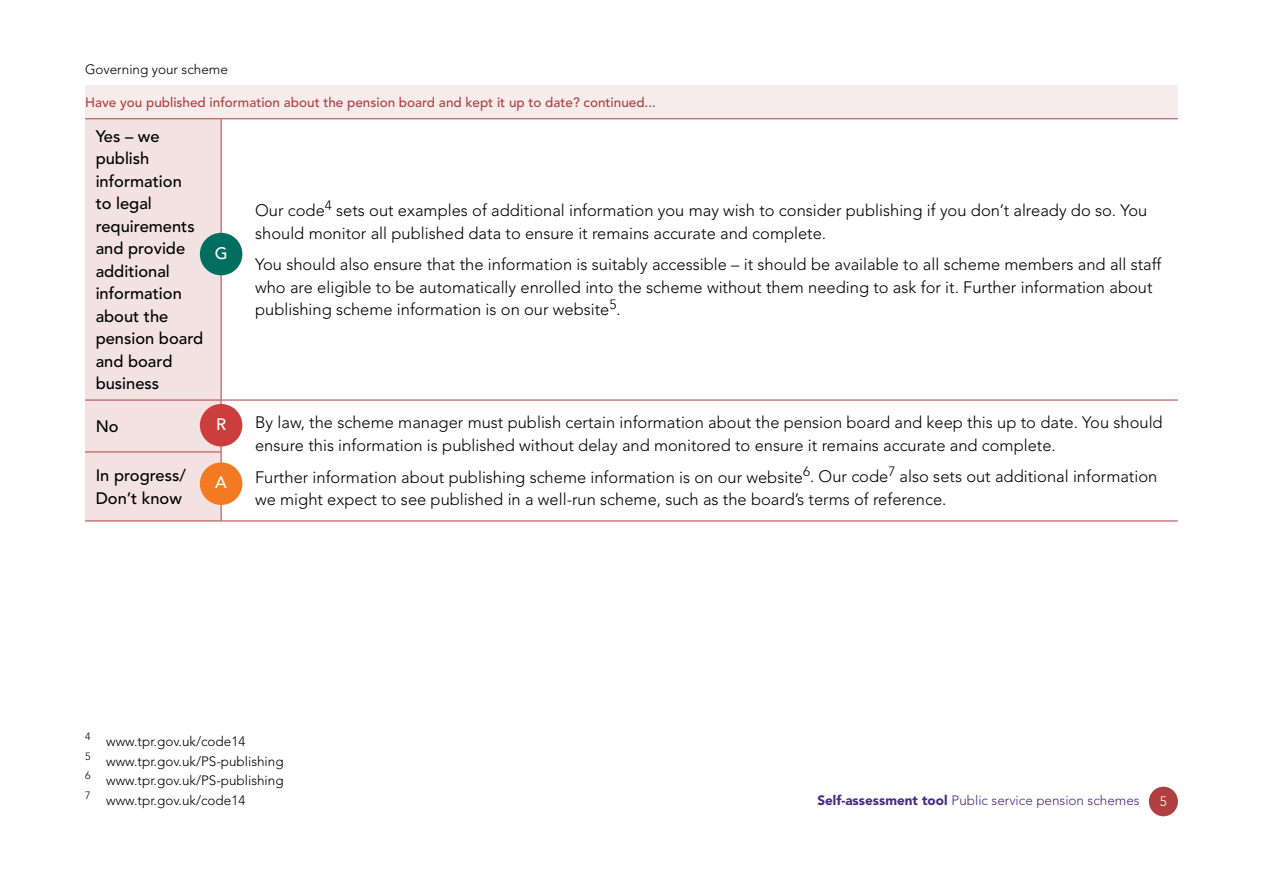
<style>
.page{position:relative;width:1263px;height:893px;background:#fff}
.page>*{position:absolute;margin:0;border:0;box-sizing:border-box;transform-origin:0 0}
.t1{font:300 16.5px/22.5px "Avenir LT Std";color:#000}
.t2{font:500 16.5px/22.5px "Avenir LT Std";color:#000}
.t3{font:500 16.5px "Avenir LT Std";color:#fff}
.t4{font:300 13.5px/19.5px "Avenir LT Std";color:#000}
.t5{font:500 13.5px "Avenir LT Std";color:#af403f}
.t6{font:300 13.5px "Avenir LT Std";color:#482a87}
.t7{font:300 13.5px "Avenir LT Std";color:#fff}
.s1{font-weight:900}
</style>
<div class="page">
<div style="left:1149px;top:787px;width:29px;height:29px;background:#af403f;border-radius:50%"></div>
<div style="left:85px;top:85px;width:1093px;height:34px;background:#f7ecec"></div>
<div style="left:85px;top:119px;width:136px;height:402px;background:#f3e2e2"></div>
<hr style="left:85px;top:118px;width:136px;height:1px;background:#af403f">
<hr style="left:221px;top:118px;width:957px;height:1px;background:#af403f">
<hr style="left:221px;top:119px;width:1px;height:281px;background:#af403f">
<hr style="left:85px;top:400px;width:136px;height:1px;background:#af403f">
<hr style="left:221px;top:400px;width:957px;height:1px;background:#af403f">
<hr style="left:221px;top:400px;width:1px;height:52px;background:#af403f">
<hr style="left:85px;top:452px;width:136px;height:1px;background:#af403f">
<hr style="left:221px;top:452px;width:1px;height:69px;background:#af403f">
<hr style="left:85px;top:521px;width:136px;height:1px;background:#af403f">
<hr style="left:221px;top:521px;width:957px;height:1px;background:#af403f">
<div style="left:200px;top:233px;width:42px;height:42px;background:#006f60;border-radius:50%"></div>
<div style="left:200px;top:404px;width:42px;height:42px;background:#cb3e3c;border-radius:50%"></div>
<div style="left:200px;top:462px;width:42px;height:43px;background:#f47923;border-radius:50%"></div>
<p class="t4" style="left:85px;top:60px;width:144px">Governing your scheme</p>
<p class="t5" style="left:85px;top:95px;width:572px">Have you published information about the pension board and kept it up to date? continued...</p>
<p class="t2" style="left:96px;top:125px;width:109px">Yes – we publish information<br>to legal requirements and provide additional information about the pension board and board business</p>
<p class="t1" style="left:255px;top:199px;width:894px">Our code<sup>4</sup> sets out examples of additional information you may wish to consider publishing if you don’t already do so. You should monitor all published data to ensure it remains accurate and complete.</p>
<p class="t1" style="left:255px;top:253px;width:908px">You should also ensure that the information is suitably accessible – it should be available to all scheme members and all staff who are eligible to be automatically enrolled into the scheme without them needing to ask for it. Further information about publishing scheme information is on our website<sup>5</sup>.</p>
<p class="t3" style="left:215px;top:244px;width:14px">G</p>
<p class="t2" style="left:96px;top:416px;width:24px">No</p>
<p class="t3" style="left:216px;top:415px;width:12px">R</p>
<p class="t1" style="left:255px;top:412px;width:909px">By law, the scheme manager must publish certain information about the pension board and keep this up to date. You should ensure this information is published without delay and monitored to ensure it remains accurate and complete.</p>
<p class="t1" style="left:255px;top:466px;width:904px">Further information about publishing scheme information is on our website<sup>6</sup>. Our code<sup>7</sup> also sets out additional information we might expect to see published in a well-run scheme, such as the board’s terms of reference.</p>
<p class="t2" style="left:96px;top:465px;width:92px">In progress/<br>Don’t know</p>
<p class="t3" style="left:215px;top:473px;width:13px">A</p>
<p class="t4" style="left:85px;top:732px;width:200px"><sup>4</sup> www.tpr.gov.uk/code14<br><sup>5</sup> www.tpr.gov.uk/PS-publishing<br><sup>6</sup> www.tpr.gov.uk/PS-publishing<br><sup>7</sup> www.tpr.gov.uk/code14</p>
<p class="t6" style="left:817px;top:792px;width:324px"><span class="s1">Self-assessment tool</span> Public service pension schemes</p>
<p class="t7" style="left:1160px;top:793px;width:9px">5</p>
</div>
